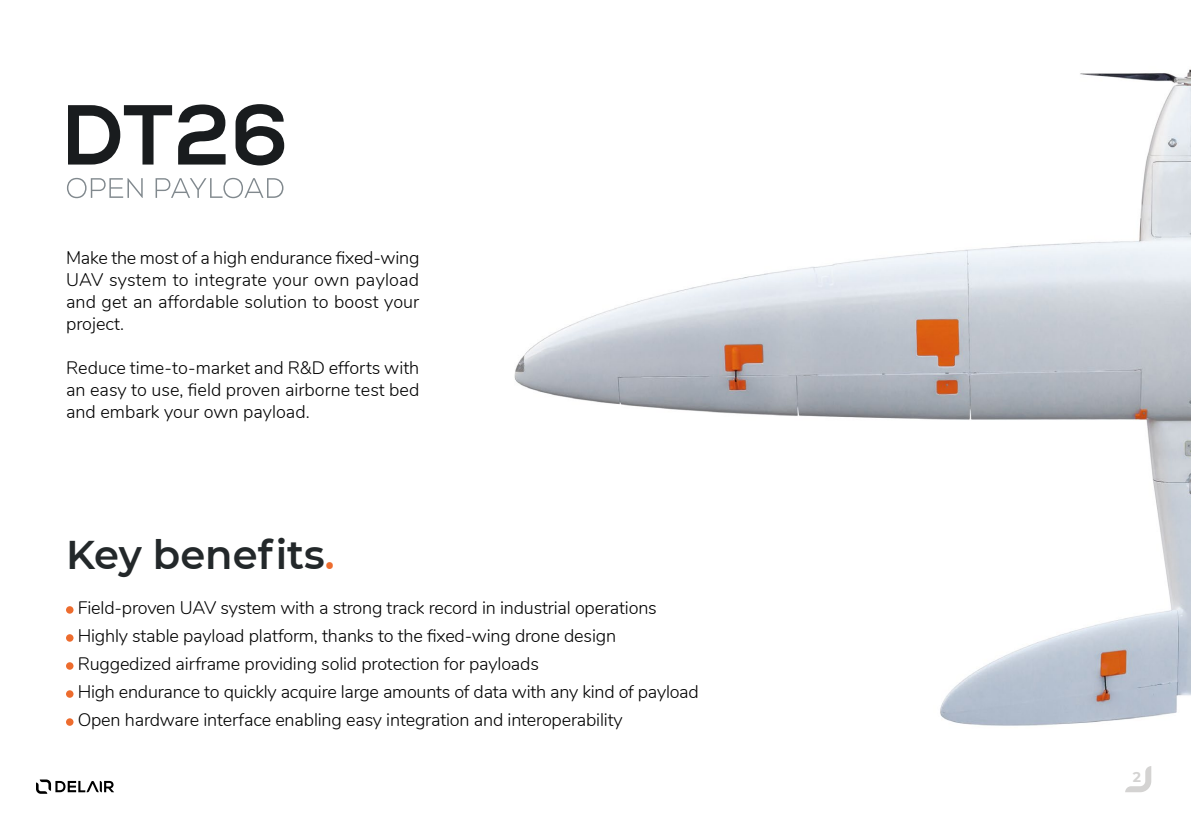
<style>
.page{position:relative;width:1191px;height:840px;background:#fff}
.page>*{position:absolute;margin:0;border:0;box-sizing:border-box;transform-origin:0 0}
.t1{font:600 40px "Montserrat";color:#23282a}
.t2{font:300 18px/22px "Nunito";letter-spacing:-.01em;color:#000;text-align:justify}
.t3{font:700 14px "Montserrat";color:#d4d3d2}
.s1{color:#ed6c2e}
</style>
<div class="page">
<img style="left:514px;top:69px;width:677px;height:724px">
<svg style="left:1125px;top:765px;width:26px;height:26px"></svg>
<svg style="left:36px;top:779px;width:78px;height:14px"></svg>
<div style="left:66px;top:606px;width:8px;height:7px;background:#ed6c2e;border-radius:50%"></div>
<div style="left:66px;top:634px;width:8px;height:7px;background:#ed6c2e;border-radius:50%"></div>
<div style="left:66px;top:662px;width:8px;height:7px;background:#ed6c2e;border-radius:50%"></div>
<div style="left:66px;top:690px;width:8px;height:7px;background:#ed6c2e;border-radius:50%"></div>
<div style="left:66px;top:718px;width:8px;height:7px;background:#ed6c2e;border-radius:50%"></div>
<svg style="left:67px;top:178px;width:216px;height:20px"></svg>
<svg style="left:68px;top:104px;width:216px;height:61px"></svg>
<p class="t2" style="left:66px;top:246px;width:355px">Make the most of a high endurance fixed-wing UAV system to integrate your own payload and get an affordable solution to boost your project.</p>
<p class="t2" style="left:66px;top:356px;width:355px">Reduce time-to-market and R&amp;D efforts with an easy to use, field proven airborne test bed and embark your own payload.</p>
<h1 class="t1" style="left:66px;top:526px;width:270px">Key benefits<span class="s1">.</span></h1>
<p class="t2" style="left:78px;top:592px;width:622px;line-height:28px;text-align:left">Field-proven UAV system with a strong track record in industrial operations Highly stable payload platform, thanks to the fixed-wing drone design Ruggedized airframe providing solid protection for payloads<br>High endurance to quickly acquire large amounts of data with any kind of payload Open hardware interface enabling easy integration and interoperability</p>
<p class="t3" style="left:1132px;top:766px;width:10px">2</p>
</div>
